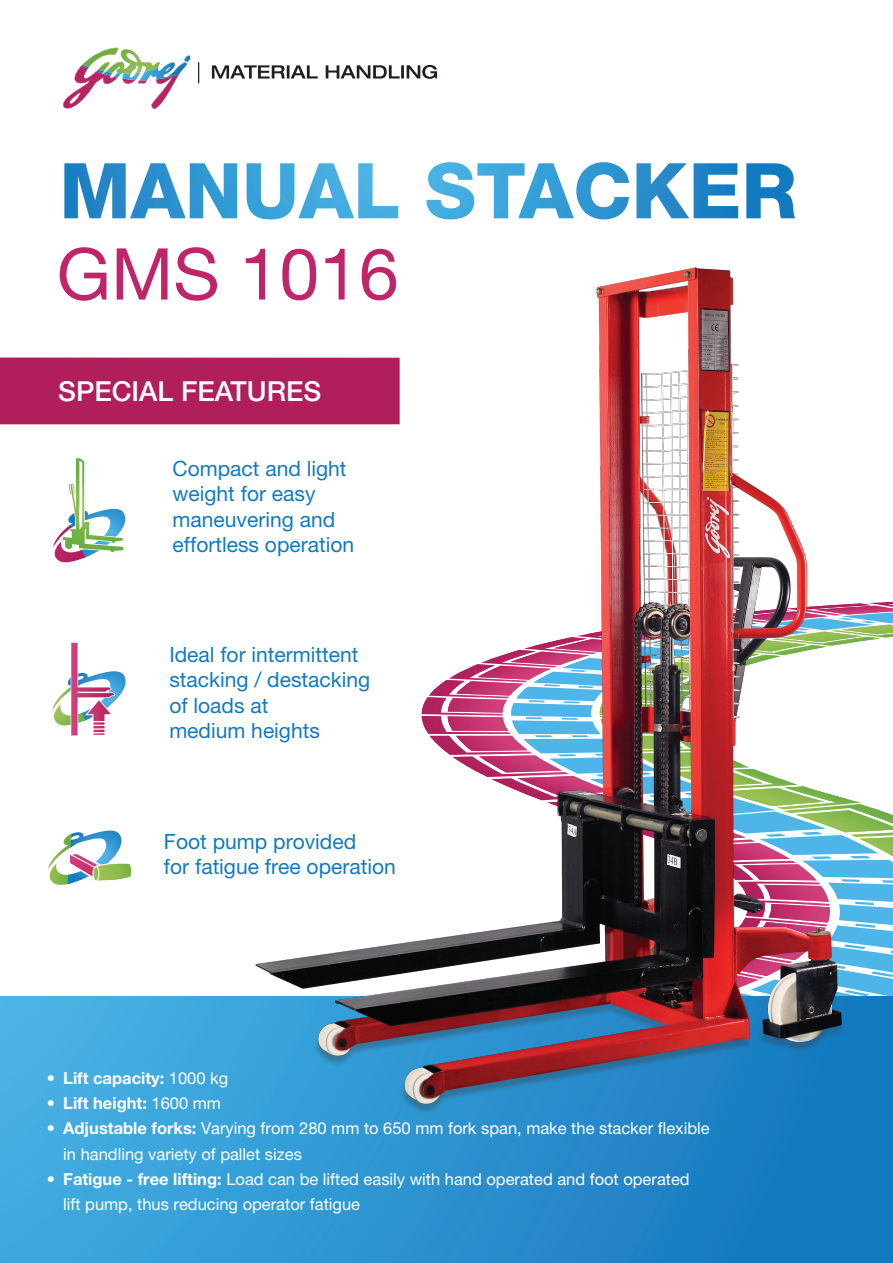
<style>
.page{position:relative;width:893px;height:1263px;background:#fff}
.page>*{position:absolute;margin:0;border:0;box-sizing:border-box;transform-origin:0 0}
.t1{font:71.55px "Helvetica Neue LT Pro";color:#c02569}
.t2{font:500 27.45px "Helvetica Neue LT Pro";color:#fff}
.t3{font:21px/25.2px "Helvetica Neue LT Pro";color:#127ac0}
.t4{font:16.5px/25.2px "Helvetica Neue LT Pro";color:#fff}
.t5{font:700 16.5px "Helvetica Neue LT Pro";color:#fff}
.s1{font-weight:400}
.s2{font-weight:700}
</style>
<div class="page">
<svg style="left:198px;top:62px;width:1px;height:21px"></svg>
<svg style="left:212px;top:65px;width:106px;height:14px"></svg>
<svg style="left:326px;top:65px;width:111px;height:14px"></svg>
<svg style="left:63px;top:48px;width:127px;height:61px"></svg>
<div style="left:0;top:357px;width:400px;height:67px;background:#b01f5b"></div>
<svg style="left:0;top:602px;width:893px;height:395px"></svg>
<svg style="left:53px;top:458px;width:73px;height:105px"></svg>
<svg style="left:64px;top:163px;width:173px;height:55px"></svg>
<svg style="left:247px;top:163px;width:151px;height:56px"></svg>
<svg style="left:426px;top:162px;width:203px;height:57px"></svg>
<svg style="left:636px;top:163px;width:102px;height:55px"></svg>
<svg style="left:746px;top:163px;width:49px;height:55px"></svg>
<div style="left:0;top:997px;width:893px;height:265px;background:linear-gradient(to right,#47b0e3,#1074bc)"></div>
<img style="left:239px;top:267px;width:635px;height:856px">
<h1 class="t1" style="left:57px;top:231px;width:344px">GMS 1016</h1>
<h2 class="t2" style="left:58px;top:374px;width:265px">SPECIAL FEATURES</h2>
<p class="t3" style="left:173px;top:456px;width:183px">Compact and light weight for easy maneuvering and effortless operation</p>
<p class="t3" style="left:169px;top:641px;width:202px">Ideal for intermittent stacking / destacking of loads at<br>medium heights</p>
<p class="t3" style="left:164px;top:828px;width:233px">Foot pump provided<br>for fatigue free operation</p>
<p class="t5" style="left:47px;top:1068px;width:183px">• Lift capacity: <span class="s1">1000 kg</span></p>
<p class="t5" style="left:47px;top:1093px;width:176px">• Lift height: <span class="s1">1600 mm</span></p>
<p class="t4" style="left:63px;top:1115px;width:648px;text-indent:-16px"><span class="s2">• Adjustable forks:</span> Varying from 280 mm to 650 mm fork span, make the stacker flexible in handling variety of pallet sizes</p>
<p class="t4" style="left:63px;top:1166px;width:628px;text-indent:-16px"><span class="s2">• Fatigue - free lifting:</span> Load can be lifted easily with hand operated and foot operated lift pump, thus reducing operator fatigue</p>
</div>
